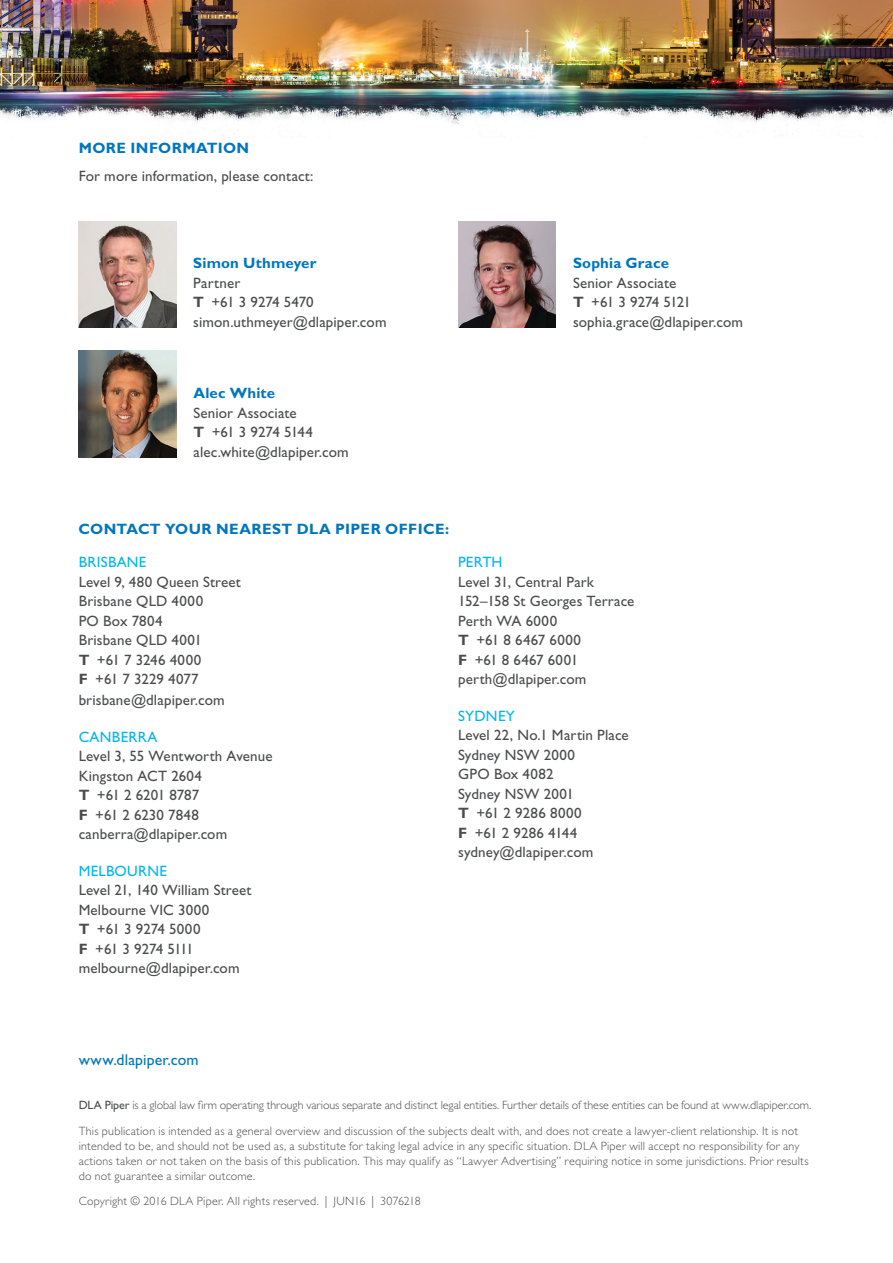
<style>
.page{position:relative;width:893px;height:1263px;background:#fff}
.page>*{position:absolute;margin:0;border:0;box-sizing:border-box;transform-origin:0 0}
.PRIMARY_COLOR{font:15.75px "Gill Sans Std";letter-spacing:.01em;color:#0076be}
.BODY_COPY{font:15px "Gill Sans Std";letter-spacing:.01em;color:#4b4c4d}
.CONTACT_BODY_COPY__N{font:15px/19.5px "Gill Sans CE";letter-spacing:.01em;color:#4b4c4d}
.SUB-HEADER{font:700 15px "Gill Sans Std";letter-spacing:.025em;color:#0076be}
.BODY_COPY-2{font:15px "Gill Sans Std";letter-spacing:.02em;color:#00b5f0}
.BODY_COPY-3{font:15px "Gill Sans Std";letter-spacing:-.05em;color:#4b4c4d}
.DISCLAIMER{font:300 12px/15px "Gill Sans Std";letter-spacing:.015em;color:#4b4c4d}
.DISCLAIMER-2{font:300 12px "Gill Sans Std";letter-spacing:-.005em;color:#4b4c4d}
.s1{font-weight:700;color:#0076be}
.s2{font-family:"Gill Sans Std"}
.s3{font-weight:700}
.s4{font-weight:400}
</style>
<div class="page">
<img style="left:0;top:0;width:893px;height:83px">
<img style="left:0;top:83px;width:893px;height:52px">
<img style="left:79px;top:351px;width:97px;height:106px">
<img style="left:78px;top:221px;width:98px;height:106px">
<img style="left:458px;top:221px;width:98px;height:106px">
<p class="SUB-HEADER" style="left:79px;top:139px;width:172px">MORE INFORMATION</p>
<p class="BODY_COPY" style="left:79px;top:167px;width:236px">For more information, please contact:</p>
<p class="CONTACT_BODY_COPY__N" style="left:193px;top:253px;width:195px"><span class="s1">Simon Uthmeyer<br></span><span class="s2">Partner<br></span><span class="s3">T</span> <span class="s2">+61 3 9274 5470 </span>simon.uthmeyer@dlapiper.com</p>
<p class="CONTACT_BODY_COPY__N" style="left:573px;top:253px;width:172px"><span class="s1">Sophia Grace<br></span><span class="s2">Senior Associate<br></span><span class="s3">T</span> +61 3 9274 5121 sophia.grace@dlapiper.com</p>
<p class="CONTACT_BODY_COPY__N" style="left:193px;top:383px;width:157px"><span class="s1">Alec White<br></span>Senior Associate<br><span class="s3">T</span> <span class="s2">+61 3 9274 5144 </span>alec.white@dlapiper.com</p>
<p class="SUB-HEADER" style="left:78px;top:520px;width:372px">CONTACT YOUR NEAREST DLA PIPER OFFICE:</p>
<p class="BODY_COPY-2" style="left:79px;top:553px;width:69px">BRISBANE</p>
<p class="BODY_COPY" style="left:79px;top:573px;width:164px">Level 9, 480 Queen Street</p>
<p class="BODY_COPY" style="left:79px;top:592px;width:126px">Brisbane QLD 4000</p>
<p class="BODY_COPY" style="left:79px;top:612px;width:85px">PO Box 7804</p>
<p class="BODY_COPY" style="left:79px;top:631px;width:125px">Brisbane QLD 4001</p>
<p class="BODY_COPY" style="left:79px;top:651px;width:124px"><span class="s3">T</span> +61 7 3246 4000</p>
<p class="BODY_COPY" style="left:79px;top:670px;width:122px"><span class="s3">F</span> +61 7 3229 4077</p>
<p class="BODY_COPY" style="left:79px;top:691px;width:148px">brisbane@dlapiper.com</p>
<p class="BODY_COPY-2" style="left:79px;top:728px;width:80px">CANBERRA</p>
<p class="BODY_COPY" style="left:79px;top:747px;width:195px">Level 3, 55 Wentworth Avenue</p>
<p class="BODY_COPY" style="left:79px;top:767px;width:125px">Kingston ACT 2604</p>
<p class="BODY_COPY" style="left:79px;top:786px;width:122px"><span class="s3">T</span> +61 2 6201 8787</p>
<p class="BODY_COPY" style="left:79px;top:806px;width:122px"><span class="s3">F</span> +61 2 6230 7848</p>
<p class="BODY_COPY" style="left:79px;top:825px;width:150px">canberra@dlapiper.com</p>
<p class="BODY_COPY-2" style="left:79px;top:862px;width:90px">MELBOURNE</p>
<p class="BODY_COPY" style="left:79px;top:881px;width:174px">Level 21, 140 William Street</p>
<p class="BODY_COPY" style="left:79px;top:901px;width:132px">Melbourne VIC 3000</p>
<p class="BODY_COPY" style="left:79px;top:920px;width:123px"><span class="s3">T</span> +61 3 9274 5000</p>
<p class="BODY_COPY-3" style="left:79px;top:940px;width:116px"><span class="s3">F</span> +61 3 9274 5111</p>
<p class="BODY_COPY" style="left:79px;top:959px;width:162px">melbourne@dlapiper.com</p>
<p class="BODY_COPY-2" style="left:458px;top:553px;width:46px">PERTH</p>
<p class="BODY_COPY" style="left:458px;top:573px;width:137px">Level 31, Central Park</p>
<p class="BODY_COPY" style="left:458px;top:592px;width:178px">152–158 St Georges Terrace</p>
<p class="BODY_COPY" style="left:458px;top:612px;width:100px">Perth WA 6000</p>
<p class="BODY_COPY" style="left:458px;top:631px;width:124px"><span class="s3">T</span> +61 8 6467 6000</p>
<p class="BODY_COPY" style="left:458px;top:651px;width:122px"><span class="s3">F</span> +61 8 6467 6001</p>
<p class="BODY_COPY" style="left:458px;top:670px;width:130px">perth@dlapiper.com</p>
<p class="BODY_COPY-2" style="left:458px;top:707px;width:58px">SYDNEY</p>
<p class="BODY_COPY" style="left:458px;top:726px;width:172px">Level 22, No.1 Martin Place</p>
<p class="BODY_COPY" style="left:458px;top:746px;width:118px">Sydney NSW 2000</p>
<p class="BODY_COPY" style="left:458px;top:765px;width:97px">GPO Box 4082</p>
<p class="BODY_COPY" style="left:458px;top:785px;width:117px">Sydney NSW 2001</p>
<p class="BODY_COPY" style="left:458px;top:804px;width:125px"><span class="s3">T</span> +61 2 9286 8000</p>
<p class="BODY_COPY" style="left:458px;top:824px;width:121px"><span class="s3">F</span> +61 2 9286 4144</p>
<p class="BODY_COPY" style="left:458px;top:843px;width:137px">sydney@dlapiper.com</p>
<p class="PRIMARY_COLOR" style="left:79px;top:1051px;width:122px">www.dlapiper.com</p>
<p class="DISCLAIMER-2" style="left:79px;top:1098px;width:734px"><span class="s4">DLA Piper</span> is a global law firm operating through various separate and distinct legal entities. Further details of these entities can be found at www.dlapiper.com.</p>
<p class="DISCLAIMER" style="left:79px;top:1124px;width:731px">This publication is intended as a general overview and discussion of the subjects dealt with, and does not create a lawyer-client relationship. It is not intended to be, and should not be used as, a substitute for taking legal advice in any specific situation. DLA Piper will accept no responsibility for any actions taken or not taken on the basis of this publication. This may qualify as “Lawyer Advertising” requiring notice in some jurisdictions. Prior results do not guarantee a similar outcome.</p>
<p class="DISCLAIMER" style="left:79px;top:1194px;width:344px">Copyright © 2016 DLA Piper. All rights reserved. | JUN16 | 3076218</p>
</div>
